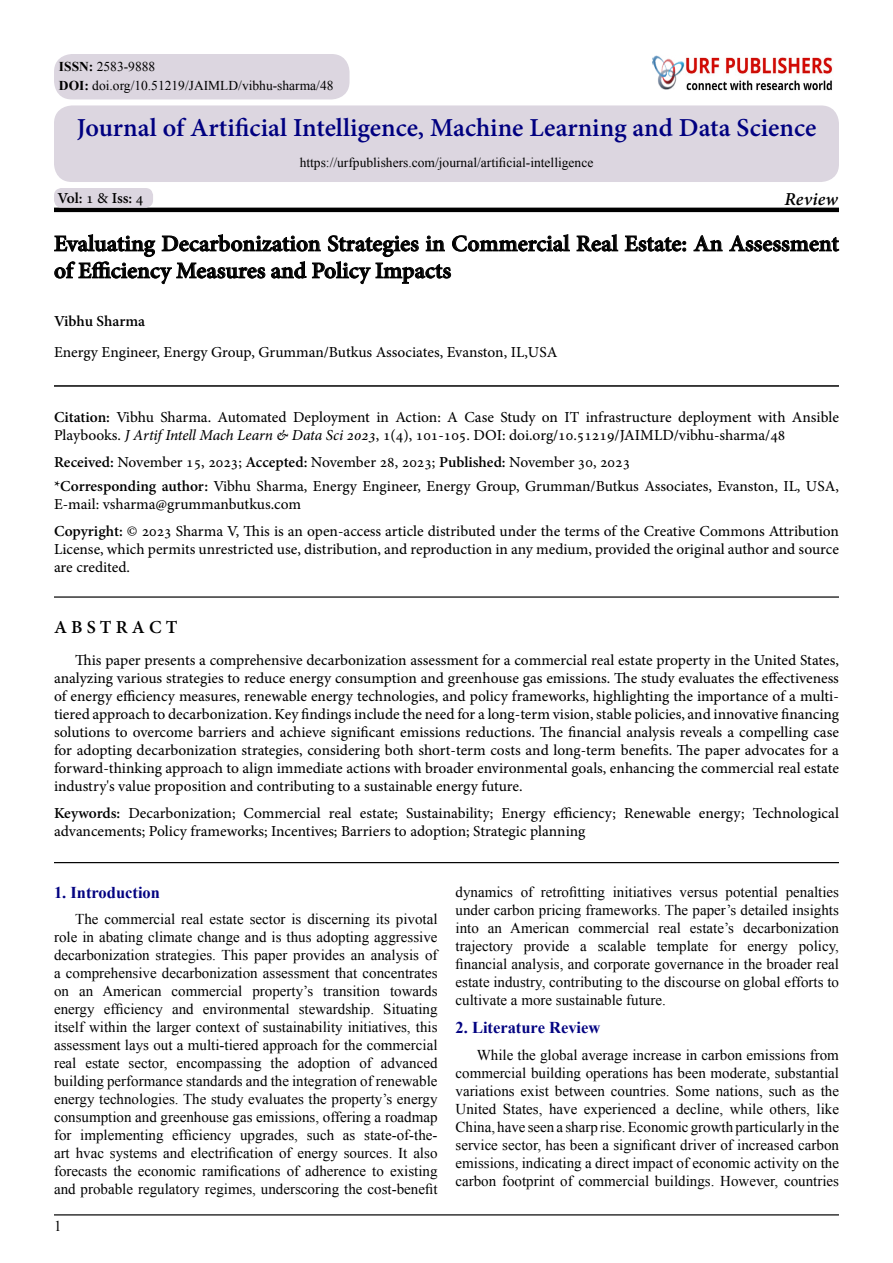
<style>
.page{position:relative;width:893px;height:1263px;background:#fff}
.page>*{position:absolute;margin:0;border:0;box-sizing:border-box;transform-origin:0 0}
.t1{font:700 25.5px "Adobe Hebrew";color:#000080}
.t2{font:700 22.5px/27px "Adobe Hebrew";color:#000}
.t3{font:700 18px "Adobe Hebrew";letter-spacing:.23em;color:#000}
.t4{font:italic 700 18px "Adobe Hebrew";letter-spacing:.01em;color:#000}
.t5{font:700 16.5px "Times New Roman";color:#030381}
.t6{font:15px/18px "Adobe Hebrew";color:#000}
.t7{font:15px/18px "Times New Roman";color:#000}
.t8{font:700 15px "Adobe Hebrew";letter-spacing:-.005em;color:#000}
.t9{font:13.5px/18.3px "Times New Roman";color:#000}
.s1{font-weight:700}
.s2{font-weight:400}
.s3{font-style:italic}
</style>
<div class="page">
<hr style="left:54px;top:208px;width:785px;height:4px;background:#000">
<svg style="left:576px;top:234px;width:42px;height:18px"></svg>
<svg style="left:624px;top:235px;width:62px;height:17px"></svg>
<svg style="left:693px;top:235px;width:30px;height:17px"></svg>
<svg style="left:729px;top:235px;width:110px;height:17px"></svg>
<svg style="left:54px;top:234px;width:516px;height:50px"></svg>
<hr style="left:54px;top:385px;width:785px;height:2px;background:#000">
<hr style="left:54px;top:596px;width:785px;height:2px;background:#000">
<hr style="left:54px;top:1214px;width:785px;height:1px;background:#000">
<div style="left:54px;top:188px;width:99px;height:20px;background:#dcd6e0;border-radius:8px"></div>
<div style="left:54px;top:105px;width:785px;height:77px;background:#dcd6e0;border-radius:18px"></div>
<hr style="left:54px;top:862px;width:785px;height:1px;background:#000">
<img style="left:697px;top:57px;width:136px;height:33px">
<div style="left:641px;top:44px;width:56px;height:46px;background:#000;opacity:.5"></div>
<div style="left:642px;top:46px;width:50px;height:44px;background:#fff"></div>
<div style="left:651px;top:55px;width:44px;height:35px;background:#000;opacity:.75"></div>
<div style="left:54px;top:54px;width:296px;height:45px;background:#dcd6e0;border-radius:18px"></div>
<p class="t9" style="left:59px;top:57px;width:276px"><span class="s1">ISSN:</span> 2583-9888<br><span class="s1">DOI:</span> doi.org/10.51219/JAIMLD/vibhu-sharma/48</p>
<h1 class="t1" style="left:77px;top:112px;width:741px">Journal of Artificial Intelligence, Machine Learning and Data Science</h1>
<p class="t8" style="left:57px;top:189px;width:87px">Vol <span class="s2">1</span>: <span class="s2">&amp;</span> Iss <span class="s2">4</span>:</p>
<p class="t9" style="left:300px;top:153px;width:295px">https://urfpublishers.com/journal/artificial-intelligence</p>
<p class="t4" style="left:784px;top:188px;width:55px">Review</p>
<h2 class="t2" style="left:54px;top:230px;width:786px">Evaluating Decarbonization Strategies in Commercial Real Estate: An Assessment of Efficiency Measures and Policy Impacts</h2>
<p class="t8" style="left:54px;top:312px;width:93px">Vibhu Sharma</p>
<p class="t6" style="left:54px;top:343px;width:505px">Energy Engineer, Energy Group, Grumman/Butkus Associates, Evanston IL, ,USA</p>
<p class="t6" style="left:54px;top:409px;width:786px"><span class="s1">Citation:</span> Vibhu Sharma. Automated Deployment in Action A: Case Study on IT infrastructure deployment with Ansible<br>Playbooks <span class="s3">J</span>. <span class="s3">ArtifIntell Mach Learn &amp; Data Sci 2023</span>, , )4(1 101-105. DOI: doi.org/10.51219/JAIMLD/vibhu-sharma/48</p>
<p class="t6" style="left:54px;top:450px;width:786px;line-height:24.3px"><span class="s1">Received:</span> November 15, 2023; <span class="s1">Accepted:</span> November 28, 2023; <span class="s1">Published:</span> November 30, 2023<br><span class="s1">*Corresponding author:</span> Vibhu Sharma, Energy Engineer, Energy Group, Grumman/Butkus Associates, Evanston, IL, USA,</p>
<p class="t6" style="left:54px;top:491px;width:787px;line-height:26.5px">-E mail: vsharma@grummanbutkus.com<br><span class="s1">Copyright:</span> © 2023 Sharma ,V This is an open-access article distributed under the terms of the Creative Commons Attribution</p>
<p class="t6" style="left:54px;top:540px;width:786px">License, which permits unrestricted use, distribution, and reproduction in any medium, provided the original author and source are credited.</p>
<p class="t3" style="left:54px;top:616px;width:125px">AB TS RACT</p>
<p class="t6" style="left:54px;top:651px;width:786px;text-align:right">This paper presents a comprehensive decarbonization assessment for a commercial real estate property in the United States, analyzing various strategies to reduce energy consumption and greenhouse gas emissions. The study evaluates the effectiveness</p>
<p class="t6" style="left:54px;top:705px;width:786px">tiered approach to decarbonization. Key findings include the need for a long-term vision, stable policies, and innovative financing</p>
<p class="t6" style="left:54px;top:687px;width:786px">of energy efficiency measures, renewable energy technologies, and policy frameworks, highlighting the importance of a multi-</p>
<p class="t6" style="left:54px;top:723px;width:786px;text-align:justify">solutions to overcome barriers and achieve significant emissions reductions. The financial analysis reveals a compelling case for adopting decarbonization strategies, considering both short-term costs and long-term benefits. The paper advocates for a forward-thinking approach to align immediate actions with broader environmental goals, enhancing the commercial real estate industry s' value proposition and contributing to a sustainable energy future.</p>
<p class="t6" style="left:753px;top:804px;width:88px">Technological</p>
<p class="t6" style="left:554px;top:804px;width:64px">efficiency;</p>
<p class="t6" style="left:128px;top:804px;width:109px">Decarbonization;</p>
<p class="t6" style="left:244px;top:804px;width:79px">Commercial</p>
<p class="t6" style="left:329px;top:804px;width:25px">real</p>
<p class="t6" style="left:406px;top:804px;width:89px">Sustainability;</p>
<p class="t6" style="left:624px;top:804px;width:68px">Renewable</p>
<p class="t8" style="left:54px;top:803px;width:68px">Keywords:</p>
<p class="t6" style="left:54px;top:822px;width:533px">advancements; Policy frameworks; Incentives; Barriers to adoption; Strategic planning</p>
<p class="t6" style="left:501px;top:804px;width:46px">Energy</p>
<p class="t6" style="left:360px;top:804px;width:40px">estate;</p>
<p class="t6" style="left:699px;top:804px;width:47px">energy;</p>
<p class="t5" style="left:54px;top:881px;width:108px">1. Introduction</p>
<p class="t7" style="left:54px;top:910px;width:385px;text-align:right">The commercial real estate sector is discerning its pivotal role in abating climate change and is thus adopting aggressive decarbonization strategies. This paper provides an analysis of a comprehensive decarbonization assessment that concentrates towards</p>
<p class="t7" style="left:102px;top:982px;width:61px">American</p>
<p class="t7" style="left:172px;top:982px;width:72px">commercial</p>
<p class="t7" style="left:323px;top:982px;width:58px">transition</p>
<p class="t7" style="left:252px;top:982px;width:62px">property s’</p>
<p class="t7" style="left:54px;top:982px;width:16px">on</p>
<p class="t7" style="left:79px;top:982px;width:16px">an</p>
<p class="t7" style="left:104px;top:1000px;width:61px">efficiency</p>
<p class="t7" style="left:172px;top:1000px;width:23px">and</p>
<p class="t7" style="left:203px;top:1000px;width:88px">environmental</p>
<p class="t7" style="left:299px;top:1000px;width:77px">stewardship.</p>
<p class="t7" style="left:383px;top:1000px;width:56px">Situating</p>
<p class="t7" style="left:54px;top:1000px;width:42px">energy</p>
<p class="t7" style="left:54px;top:1018px;width:385px">itself within the larger context of sustainability initiatives, this</p>
<p class="t7" style="left:54px;top:1036px;width:385px">assessment lays out a multi-tiered approach for the commercial</p>
<p class="t7" style="left:381px;top:1054px;width:58px">advanced</p>
<p class="t7" style="left:54px;top:1054px;width:385px">real<br>building performance standards and the integration of renewable energy technologies. The study evaluates the property s’ energy consumption and greenhouse gas emissions, offering a roadmap</p>
<p class="t7" style="left:54px;top:1144px;width:385px">art hvac systems and electrification of energy sources. It also</p>
<p class="t7" style="left:177px;top:1054px;width:86px">encompassing</p>
<p class="t7" style="left:271px;top:1054px;width:20px">the</p>
<p class="t7" style="left:298px;top:1054px;width:54px">adoption</p>
<p class="t7" style="left:359px;top:1054px;width:14px">of</p>
<p class="t7" style="left:85px;top:1054px;width:36px">estate</p>
<p class="t7" style="left:129px;top:1054px;width:40px">sector,</p>
<p class="t7" style="left:80px;top:1126px;width:85px">implementing</p>
<p class="t7" style="left:172px;top:1126px;width:61px">efficiency</p>
<p class="t7" style="left:240px;top:1126px;width:59px">upgrades,</p>
<p class="t7" style="left:307px;top:1126px;width:29px">such</p>
<p class="t7" style="left:364px;top:1126px;width:75px">state-of-the-</p>
<p class="t7" style="left:54px;top:1126px;width:19px">for</p>
<p class="t7" style="left:54px;top:1162px;width:385px">forecasts the economic ramifications of adherence to existing and probable regulatory regimes, underscoring the cost-benefit</p>
<p class="t7" style="left:343px;top:1126px;width:14px">as</p>
<p class="t7" style="left:54px;top:1217px;width:9px">1</p>
<p class="t7" style="left:455px;top:883px;width:59px">dynamics</p>
<p class="t7" style="left:455px;top:901px;width:385px">under carbon pricing frameworks. The paper s’ detailed insights</p>
<p class="t7" style="left:743px;top:919px;width:97px">decarbonization</p>
<p class="t7" style="left:541px;top:883px;width:66px">retrofitting</p>
<p class="t7" style="left:613px;top:883px;width:61px">initiatives</p>
<p class="t7" style="left:725px;top:883px;width:54px">potential</p>
<p class="t7" style="left:786px;top:883px;width:55px">penalties</p>
<p class="t7" style="left:521px;top:883px;width:14px">of</p>
<p class="t7" style="left:679px;top:883px;width:40px">versus</p>
<p class="t7" style="left:455px;top:919px;width:25px">into</p>
<p class="t7" style="left:510px;top:919px;width:61px">American</p>
<p class="t7" style="left:578px;top:919px;width:72px">commercial</p>
<p class="t7" style="left:658px;top:919px;width:24px">real</p>
<p class="t7" style="left:690px;top:919px;width:46px">estate s’</p>
<p class="t7" style="left:488px;top:919px;width:16px">an</p>
<p class="t7" style="left:455px;top:937px;width:385px">trajectory<br>financial analysis, and corporate governance in the broader real estate industry, contributing to the discourse on global efforts to cultivate a more sustainable future.</p>
<p class="t5" style="left:455px;top:1016px;width:146px">2. Literature Review</p>
<p class="t7" style="left:455px;top:1045px;width:385px;text-align:justify;text-indent:21px">While the global average increase in carbon emissions from commercial building operations has been moderate, substantial variations exist between countries. Some nations, such as the United States, have experienced a decline, while others, like China,haveseenasharprise.Economicgrowthparticularlyinthe service sector, has been a significant driver of increased carbon emissions, indicating a direct impact of economic activity on the carbon footprint of commercial buildings. However, countries</p>
<p class="t7" style="left:524px;top:937px;width:47px">provide</p>
<p class="t7" style="left:598px;top:937px;width:50px">scalable</p>
<p class="t7" style="left:657px;top:937px;width:53px">template</p>
<p class="t7" style="left:799px;top:937px;width:42px">policy,</p>
<p class="t7" style="left:719px;top:937px;width:19px">for</p>
<p class="t7" style="left:747px;top:937px;width:42px">energy</p>
<p class="t7" style="left:580px;top:937px;width:8px">a</p>
</div>
